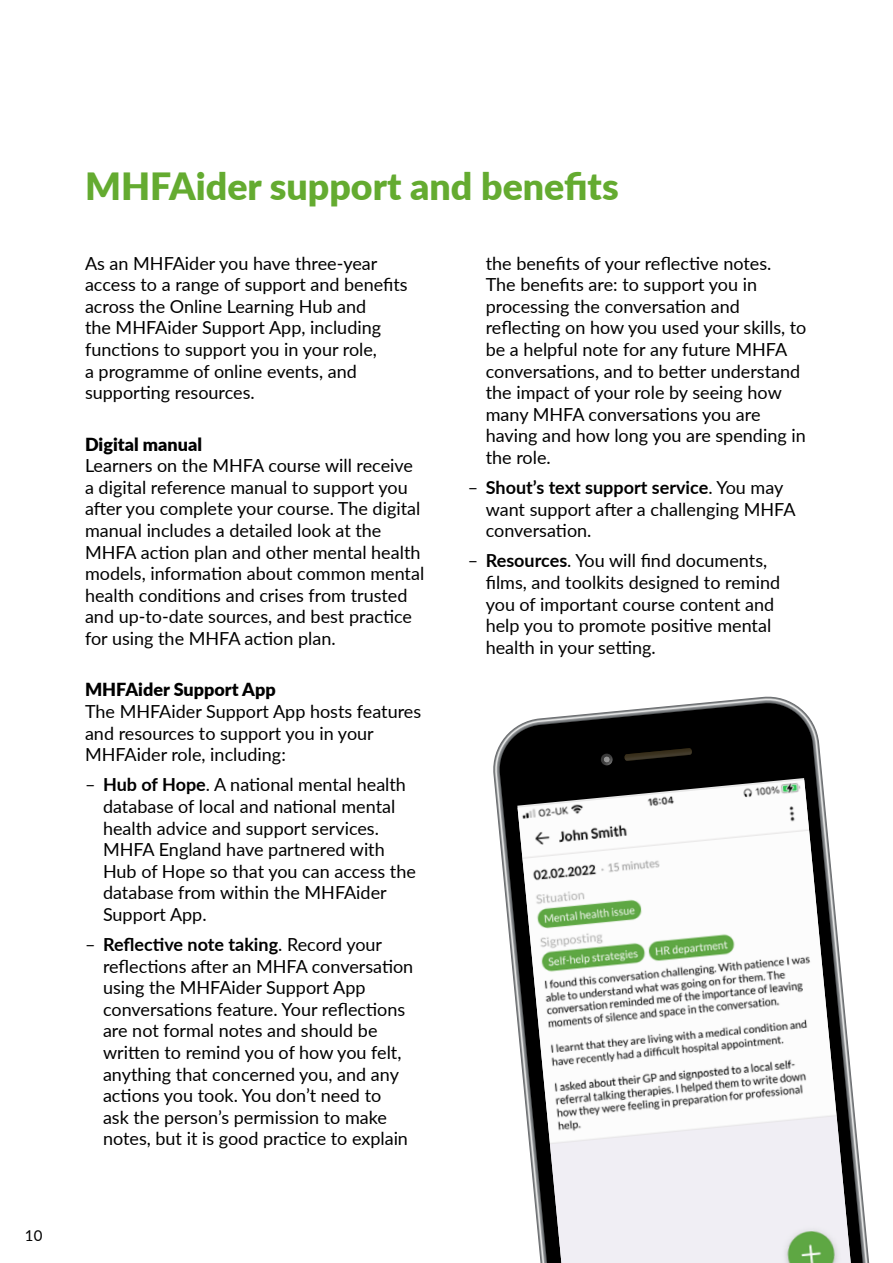
<style>
.page{position:relative;width:893px;height:1263px;background:#fff}
.page>*{position:absolute;margin:0;border:0;box-sizing:border-box;transform-origin:0 0}
.t1{font:900 37.5px "Lato";color:#64ab30}
.t2{font:18px/21.6px "Lato";color:#000}
.t3{font:900 18px "Lato";color:#000}
.t4{font:15px "Lato";color:#000}
.s1{font-weight:700}
</style>
<div class="page">
<svg style="left:498px;top:701px;width:370px;height:562px"></svg>
<img style="left:518px;top:780px;width:333px;height:483px">
<img style="left:624px;top:748px;width:68px;height:13px">
<svg style="left:601px;top:753px;width:12px;height:13px"></svg>
<p class="t4" style="left:25px;top:1225px;width:19px">10</p>
<h1 class="t1" style="left:85px;top:158px;width:535px">MHFAider support and benefits</h1>
<p class="t2" style="left:85px;top:252px;width:324px">As an MHFAider you have three-year access to a range of support and benefits across the Online Learning Hub and<br>the MHFAider Support App, including functions to support you in your role,<br>a programme of online events, and supporting resources.</p>
<p class="t3" style="left:85px;top:430px;width:118px">Digital manual</p>
<p class="t2" style="left:85px;top:454px;width:341px">Learners on the MHFA course will receive a digital reference manual to support you after you complete your course. The digital manual includes a detailed look at the MHFA action plan and other mental health models, information about common mental health conditions and crises from trusted and up-to-date sources, and best practice for using the MHFA action plan.</p>
<p class="t3" style="left:85px;top:676px;width:192px">MHFAider Support App</p>
<p class="t2" style="left:85px;top:700px;width:338px">The MHFAider Support App hosts features and resources to support you in your<br>MHFAider role, including:</p>
<p class="t2" style="left:103px;top:773px;width:314px;text-indent:-18px">– <span class="s1">Hub of Hope</span>. A national mental health database of local and national mental health advice and support services.<br>MHFA England have partnered with<br>Hub of Hope so that you can access the database from within the MHFAider<br>Support App.</p>
<p class="t2" style="left:103px;top:933px;width:312px;text-indent:-18px">– <span class="s1">Reflective note taking</span>. Record your reflections after an MHFA conversation using the MHFAider Support App conversations feature. Your reflections are not formal notes and should be written to remind you of how you felt, anything that concerned you, and any actions you took. You don’t need to<br>ask the person’s permission to make notes, but it is good practice to explain</p>
<p class="t2" style="left:486px;top:252px;width:322px">the benefits of your reflective notes.<br>The benefits are: to support you in processing the conversation and reflecting on how you used your skills, to be a helpful note for any future MHFA conversations, and to better understand the impact of your role by seeing how many MHFA conversations you are having and how long you are spending in the role.</p>
<p class="t2" style="left:486px;top:476px;width:311px;text-indent:-18px">– <span class="s1">Shout’s text support service</span>. You may want support after a challenging MHFA conversation.</p>
<p class="t2" style="left:486px;top:549px;width:296px;text-indent:-18px">– <span class="s1">Resources</span>. You will find documents, films, and toolkits designed to remind you of important course content and help you to promote positive mental health in your setting.</p>
</div>
